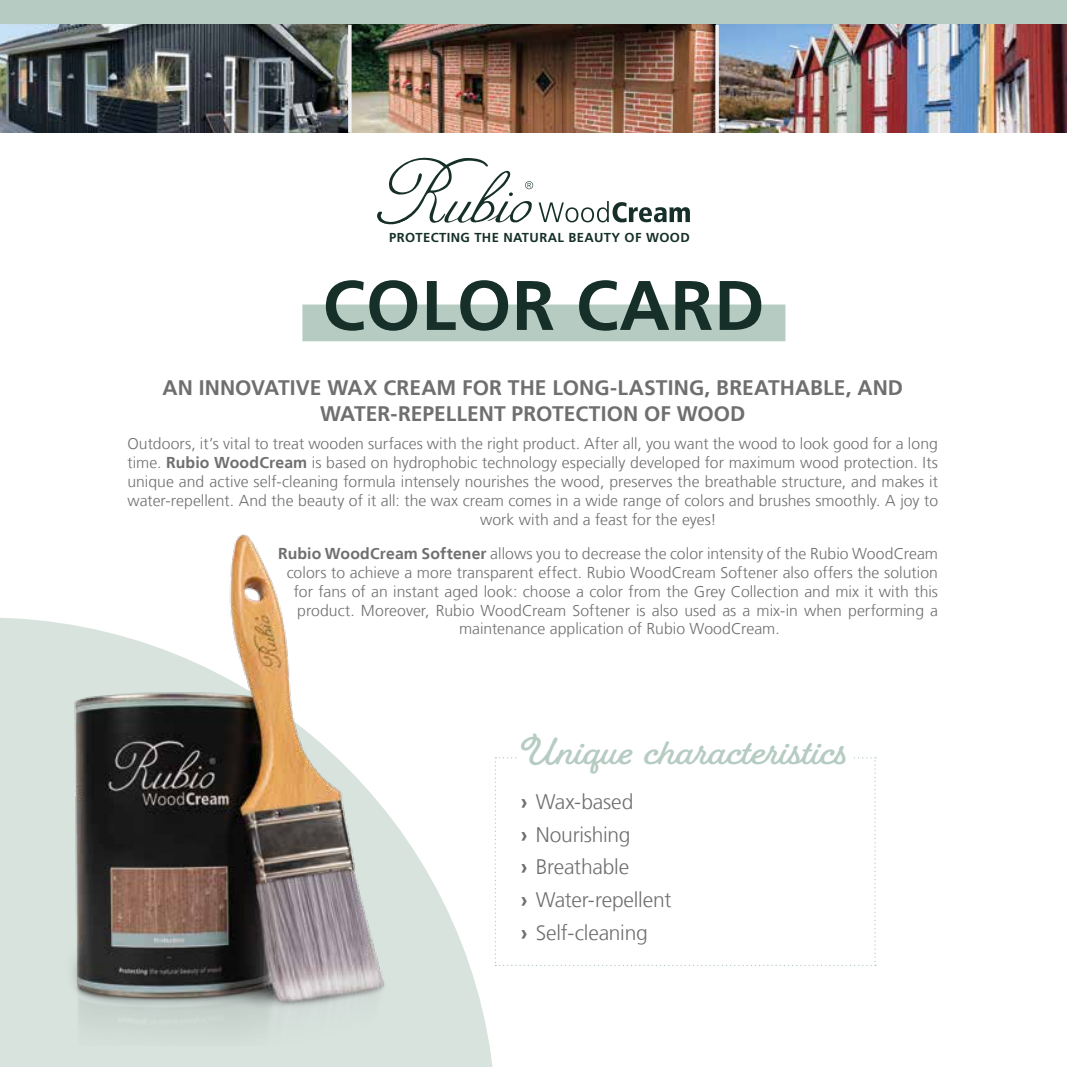
<style>
.page{position:relative;width:1067px;height:1067px;background:#fff}
.page>*{position:absolute;margin:0;border:0;box-sizing:border-box;transform-origin:0 0}
.t1{font:700 70px "Frutiger LT Std";letter-spacing:.01em;color:#163029}
.t2{font:700 35px "Fairwater Script";letter-spacing:.005em;color:#b6ccc3}
.t3{font:700 21px/25.2px "Frutiger LT";letter-spacing:.005em;color:#706f6f;text-align:center}
.t4{font:300 21px/32.6px "Frutiger LT";letter-spacing:-.01em;color:#706f6f}
.t5{font:300 15.75px "Frutiger LT";letter-spacing:.005em;color:#706f6f}
.t6{font:700 12.95px "Frutiger LT Std";letter-spacing:.03em;color:#163029}
.s1{font-weight:700}
.s2{font-family:"Frutiger LT Std";font-weight:700}
</style>
<div class="page">
<svg style="left:494px;top:757px;width:382px;height:209px"></svg>
<div style="left:517px;top:735px;width:334px;height:29px;background:#fff"></div>
<div style="left:302px;top:304px;width:483px;height:37px;background:#b6ccc3"></div>
<svg style="left:0;top:617px;width:493px;height:450px;fill:#d8e3de"></svg>
<div style="left:0;top:0;width:1067px;height:25px;background:#b6ccc3"></div>
<svg style="left:377px;top:157px;width:313px;height:68px"></svg>
<img style="left:0;top:25px;width:1067px;height:108px">
<hr style="left:348px;top:25px;width:3px;height:108px;background:#f2f1f1">
<svg style="left:715px;top:25px;width:4px;height:108px"></svg>
<img style="left:45px;top:534px;width:382px;height:511px">
<p class="t6" style="left:389px;top:230px;width:302px">PROTECTING THE NATURAL BEAUTY OF WOOD</p>
<h1 class="t1" style="left:322px;top:264px;width:443px">COLOR CARD</h1>
<h3 class="t3" style="left:162px;top:375px;width:742px">AN INNOVATIVE WAX CREAM FOR THE LONG-LASTING, BREATHABLE, AND<br>WATER-REPELLENT PROTECTION OF WOOD</h3>
<p class="t5" style="left:127px;top:435px;width:812px">Outdoors, it’s vital to treat wooden surfaces with the right product. After all, you want the wood to look good for a long</p>
<p class="t5" style="left:127px;top:454px;width:812px">time. <span class="s1">Rubio WoodCream</span> is based on hydrophobic technology especially developed for maximum wood protection. Its</p>
<p class="t5" style="left:127px;top:473px;width:812px">unique and active self-cleaning formula intensely nourishes the wood, preserves the breathable structure, and makes it</p>
<p class="t5" style="left:127px;top:492px;width:812px">water-repellent. And the beauty of it all: the wax cream comes in a wide range of colors and brushes smoothly. A joy to</p>
<p class="t5" style="left:480px;top:510px;width:238px">work with and a feast for the eyes!</p>
<p class="t5" style="left:278px;top:544px;width:661px"><span class="s1">Rubio WoodCream Softener</span> allows you to decrease the color intensity of the Rubio WoodCream</p>
<p class="t5" style="left:287px;top:563px;width:653px">colors to achieve a more transparent effect. Rubio WoodCream Softener also offers the solution</p>
<p class="t5" style="left:294px;top:582px;width:646px">for fans of an instant aged look: choose a color from the Grey Collection and mix it with this</p>
<p class="t5" style="left:297px;top:601px;width:642px">product. Moreover, Rubio WoodCream Softener is also used as a mix-in when performing a</p>
<p class="t5" style="left:459px;top:620px;width:322px">maintenance application of Rubio WoodCream.</p>
<h2 class="t2" style="left:521px;top:731px;width:328px">Unique characteristics</h2>
<h3 class="t4" style="left:521px;top:785px;width:152px"><span class="s2">›</span> Wax-based<br><span class="s2">›</span> Nourishing<br><span class="s2">›</span> Breathable<br><span class="s2">›</span> Water-repellent <span class="s2">›</span> Self-cleaning</h3>
</div>
